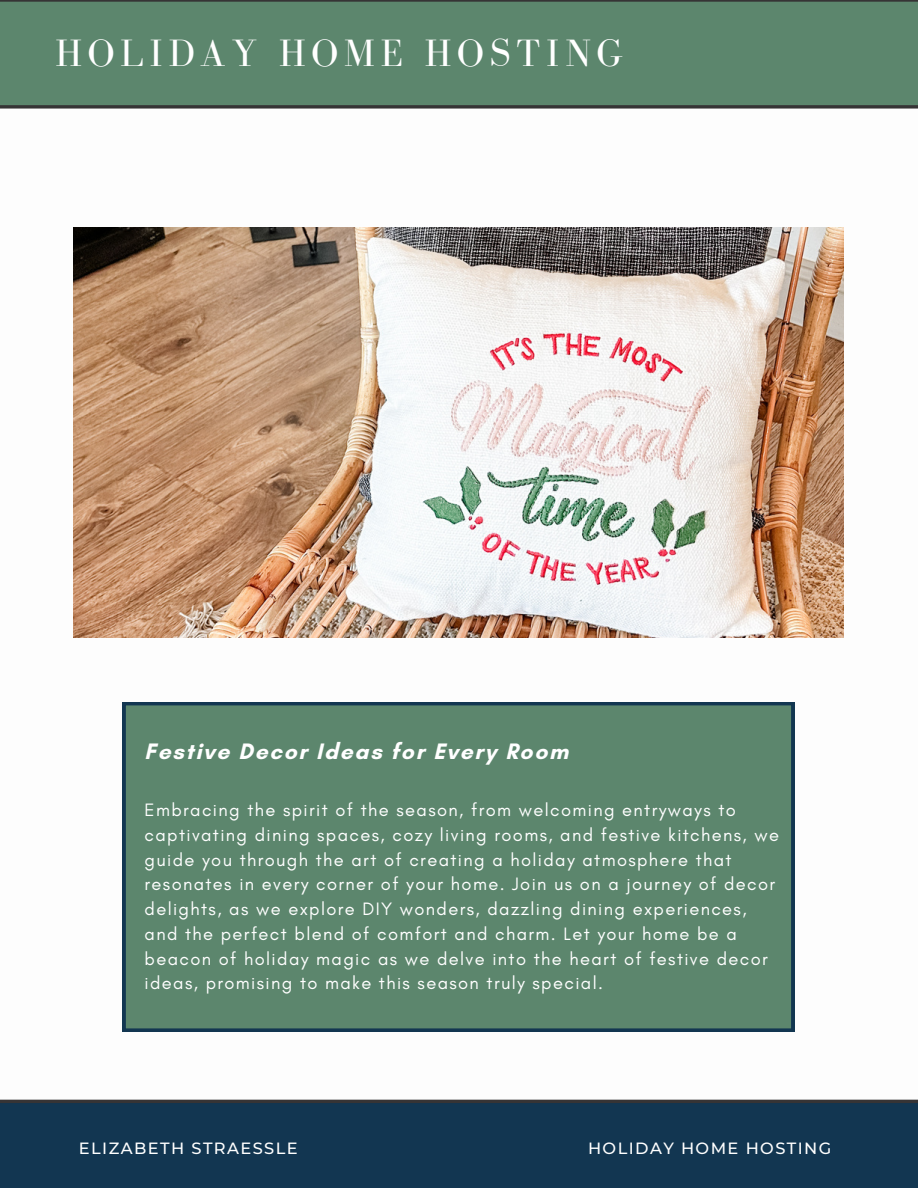
<style>
.page{position:relative;width:918px;height:1188px;background:#fff}
.page>*{position:absolute;margin:0;border:0;box-sizing:border-box;transform-origin:0 0}
.t1{font:39.15px "Bodoni FLF";letter-spacing:.14em;color:#fff}
.t2{font:700 22.8px "Glacial Indifference";letter-spacing:.075em;color:#fff}
.t3{font:18.3px/24.8px "Glacial Indifference";letter-spacing:.075em;color:#fff}
.t4{font:500 16.2px "Montserrat";letter-spacing:.085em;color:#fff}
</style>
<div class="page">
<div style="left:0;top:1101px;width:918px;height:87px;background:#123651"></div>
<hr style="left:0;top:1100px;width:918px;height:3px;background:#363435">
<img style="left:74px;top:227px;width:769px;height:411px">
<div style="left:0;top:0;width:918px;height:107px;background:#5c866d"></div>
<hr style="left:0;top:0;width:918px;height:2px;background:#363435">
<svg style="left:0;top:105px;width:918px;height:4px;background:#4e4e4d"></svg>
<div style="left:122px;top:702px;width:672px;height:330px;background:#5c866d"></div>
<p class="t1" style="left:55px;top:32px;width:569px">HOLIDAY HOME HOSTING</p>
<p class="t2" style="left:145px;top:737px;width:425px">Festive Decor Ideas for Every Room</p>
<p class="t3" style="left:145px;top:797px;width:636px">Embracing the spirit of the season, from welcoming entryways to captivating dining spaces, cozy living rooms, and festive kitchens, we guide you through the art of creating a holiday atmosphere that resonates in every corner of your home. Join us on a journey of decor delights, as we explore DIY wonders, dazzling dining experiences, and the perfect blend of comfort and charm. Let your home be a beacon of holiday magic as we delve into the heart of festive decor ideas, promising to make this season truly special.</p>
<p class="t4" style="left:79px;top:1138px;width:220px">ELIZABETH STRAESSLE</p>
<p class="t4" style="left:588px;top:1139px;width:245px">HOLIDAY HOME HOSTING</p>
</div>
